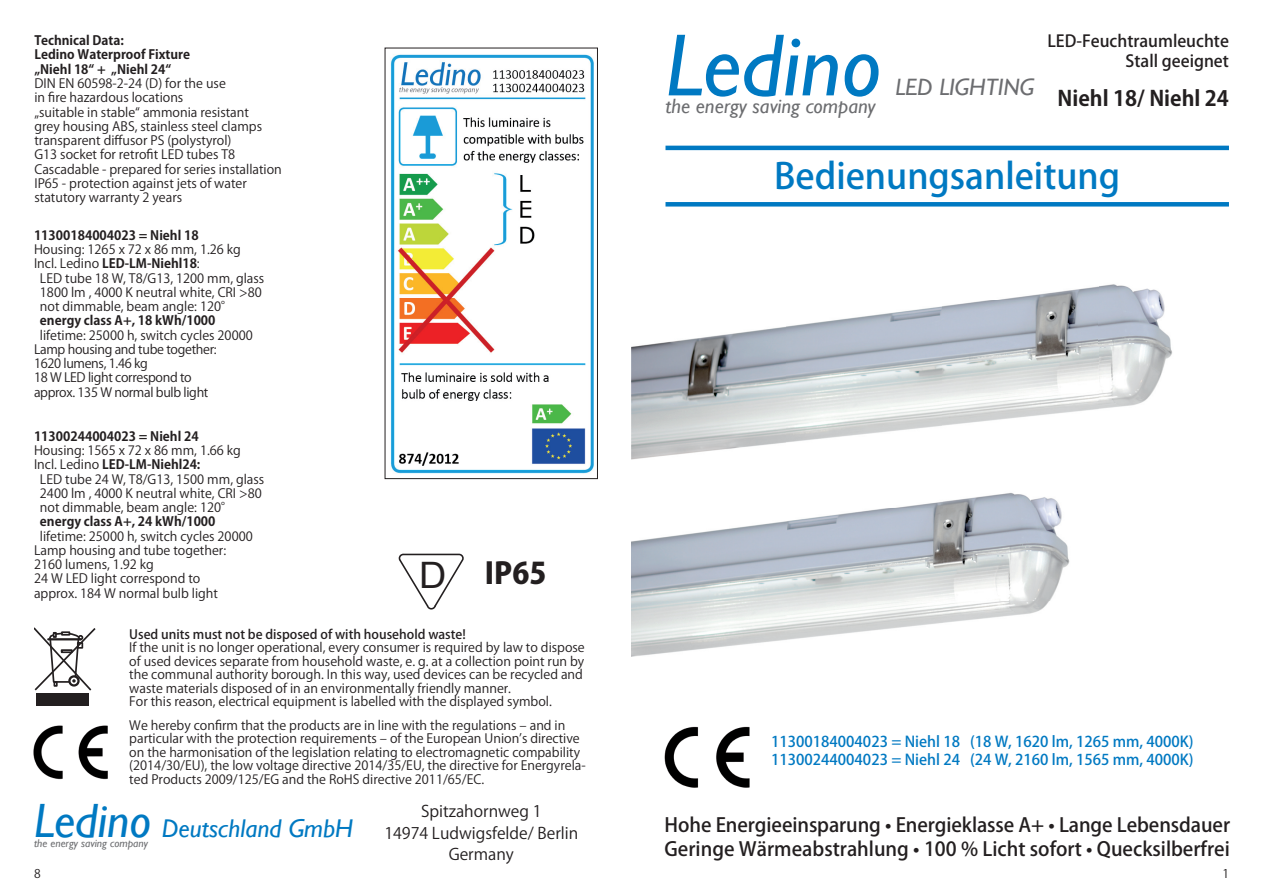
<style>
.page{position:relative;width:1263px;height:893px;background:#fff}
.page>*{position:absolute;margin:0;border:0;box-sizing:border-box;transform-origin:0 0}
.t1{font:italic 88.8px "Gill Sans";color:#0079c2}
.t2{font:36.45px "Arial";color:#231f20;scale:1.04 1}
.t3{font:500 35.4px "Koz Go Pro";color:#0079c2}
.t4{font:800 29.4px "Koz Go Pro";color:#231f20}
.t5{font:italic 25.65px "Gill Sans";color:#0079c2}
.t6{font:italic 23.7px "Gill Sans";color:#6c6d70}
.t7{font:700 21px "Koz Go Pro";color:#231f20}
.t8{font:italic 20.7px "Gill Sans";color:#6c6d70}
.t9{font:500 19.35px/23.7px "Koz Go Pro";color:#231f20}
.t10{font:500 16.5px/19.8px "Koz Go Pro";color:#231f20;text-align:right}
.t11{font:15.9px/21.9px "Koz Go Pro";color:#231f20;text-align:center}
.t12{font:500 14.85px/17.9px "Koz Go Pro";color:#0079c2}
.t13{font:12.75px/14.2px "Koz Go Pro";color:#231f20}
.t14{font:700 12.75px/14.2px "Koz Go Pro";color:#231f20}
.t15{font:12.75px/14.2px "Koz Go Pro";letter-spacing:-.025em;color:#231f20}
.t16{font:500 12.75px "Koz Go Pro";color:#231f20}
.t17{font:12px "Koz Go Pro";color:#231f20}
.t18{font:italic 11.25px "Gill Sans";color:#6c6d70}
.s1{font-weight:400}
.s2{font-size:48.15px}
</style>
<div class="page">
<hr style="left:665px;top:146px;width:564px;height:4px;background:#0079c2">
<div style="left:665px;top:202px;width:564px;height:5px;background:#0079c2"></div>
<img style="left:664px;top:726px;width:85px;height:62px">
<img style="left:33px;top:725px;width:74px;height:55px">
<svg style="left:34px;top:627px;width:62px;height:63px"></svg>
<div style="left:37px;top:693px;width:52px;height:12px;background:#231f20"></div>
<img style="left:631px;top:284px;width:541px;height:176px">
<img style="left:631px;top:508px;width:439px;height:149px">
<img style="left:895px;top:501px;width:48px;height:7px">
<img style="left:943px;top:493px;width:117px;height:15px">
<svg style="left:398px;top:553px;width:66px;height:57px"></svg>
<img style="left:390px;top:54px;width:204px;height:420px">
<div style="left:385px;top:48px;width:213px;height:431px;border:1px solid #231f20"></div>
<p class="t14" style="left:34px;top:34px;width:157px">Technical Data:<br>Ledino Waterproof Fixture „Niehl 18“ + „Niehl 24“</p>
<p class="t13" style="left:34px;top:77px;width:249px">DIN EN 60598-2-24 (D) for the use<br>in fire hazardous locations<br>„suitable in stable“ ammonia resistant<br>grey housing ABS, stainless steel clamps transparent diffusor PS (polystyrol)<br>G13 socket for retrofit LED tubes T8<br>Cascadable - prepared for series installation IP65 - protection against jets of water statutory warranty 2 years</p>
<p class="t14" style="left:34px;top:229px;width:166px">11300184004023 = Niehl 18</p>
<p class="t13" style="left:34px;top:243px;width:208px">Housing: 1265 x 72 x 86 mm, 1.26 kg</p>
<p class="t14" style="left:34px;top:257px;width:167px"><span class="s1">Incl. Ledino</span> LED-LM-Niehl18<span class="s1">:</span></p>
<p class="t13" style="left:40px;top:271px;width:226px">LED tube 18 W, T8/G13, 1200 mm, glass</p>
<p class="t13" style="left:40px;top:285px;width:223px">1800 lm , 4000 K neutral white, CRI &gt;80</p>
<p class="t13" style="left:40px;top:300px;width:195px">not dimmable, beam angle: 120°</p>
<p class="t14" style="left:40px;top:314px;width:177px">energy class A+, 18 kWh/1000</p>
<p class="t15" style="left:34px;top:328px;width:220px;text-indent:6px">lifetime: 25000 h, switch cycles 20000<br>Lamp housing and tube together:<br>1620 lumens, 1.46 kg<br>18 W LED light correspond to<br>approx. 135 W normal bulb light</p>
<p class="t14" style="left:34px;top:430px;width:166px">11300244004023 = Niehl 24</p>
<p class="t13" style="left:34px;top:444px;width:208px">Housing: 1565 x 72 x 86 mm, 1.66 kg</p>
<p class="t14" style="left:34px;top:458px;width:168px"><span class="s1">Incl. Ledino</span> LED-LM-Niehl24:</p>
<p class="t13" style="left:40px;top:472px;width:226px">LED tube 24 W, T8/G13, 1500 mm, glass</p>
<p class="t13" style="left:40px;top:486px;width:223px">2400 lm , 4000 K neutral white, CRI &gt;80</p>
<p class="t13" style="left:40px;top:501px;width:195px">not dimmable, beam angle: 120°</p>
<p class="t14" style="left:40px;top:515px;width:177px">energy class A+, 24 kWh/1000</p>
<p class="t13" style="left:34px;top:529px;width:220px;text-indent:6px">lifetime: 25000 h, switch cycles 20000<br>Lamp housing and tube together:<br>2160 lumens, 1.92 kg<br>24 W LED light correspond to<br>approx. 184 W normal bulb light</p>
<h2 class="t2" style="left:419px;top:551px;width:28px">D</h2>
<h3 class="t4" style="left:485px;top:554px;width:63px">IP65</h3>
<p class="t16" style="left:129px;top:626px;width:338px">Used units must not be disposed of with household waste!</p>
<p class="t13" style="left:129px;top:641px;width:457px;line-height:13.5px">If the unit is no longer operational, every consumer is required by law to dispose of used devices separate from household waste, e. g. at a collection point run by the communal authority borough. In this way, used devices can be recycled and waste materials disposed of in an environmentally friendly manner.<br>For this reason, electrical equipment is labelled with the displayed symbol.</p>
<p class="t13" style="left:129px;top:718px;width:458px;line-height:13.5px">We hereby confirm that the products are in line with the regulations ‒ and in particular with the protection requirements ‒ of the European Unionʼs directive on the harmonisation of the legislation relating to electromagnetic compability (2014/30/EU), the low voltage directive 2014/35/EU, the directive for Energyrela&shy;ted Products 2009/125/EG and the RoHS directive 2011/65/EC.</p>
<h3 class="t5" style="left:34px;top:814px;width:321px"><span class="s2">Ledino</span> Deutschland GmbH</h3>
<p class="t18" style="left:34px;top:837px;width:115px">the energy saving company</p>
<p class="t17" style="left:34px;top:865px;width:8px">8</p>
<p class="t11" style="left:384px;top:800px;width:195px">Spitzahornweg 1<br>14974 Ludwigsfelde/ Berlin<br>Germany</p>
<h1 class="t1" style="left:665px;top:15px;width:217px">Ledino</h1>
<h3 class="t8" style="left:665px;top:94px;width:212px">the energy saving company</h3>
<h3 class="t6" style="left:895px;top:74px;width:140px">LED LIGHTING</h3>
<p class="t10" style="left:1047px;top:32px;width:183px">LED-Feuchtraumleuchte<br>Stall geeignet</p>
<h3 class="t7" style="left:1057px;top:85px;width:173px">Niehl 18/ Niehl 24</h3>
<h3 class="t3" style="left:774px;top:153px;width:347px">Bedienungsanleitung</h3>
<p class="t12" style="left:771px;top:733px;width:424px">11300184004023 = Niehl 18 (18 W, 1620 lm, 1265 mm, 4000K)<br>11300244004023 = Niehl 24 (24 W, 2160 lm, 1565 mm, 4000K)</p>
<h3 class="t9" style="left:665px;top:814px;width:567px">Hohe Energieeinsparung • Energieklasse A+ • Lange Lebensdauer<br>Geringe Wärmeabstrahlung • 100 % Licht sofort • Quecksilberfrei</h3>
<p class="t17" style="left:1222px;top:865px;width:8px">1</p>
</div>
